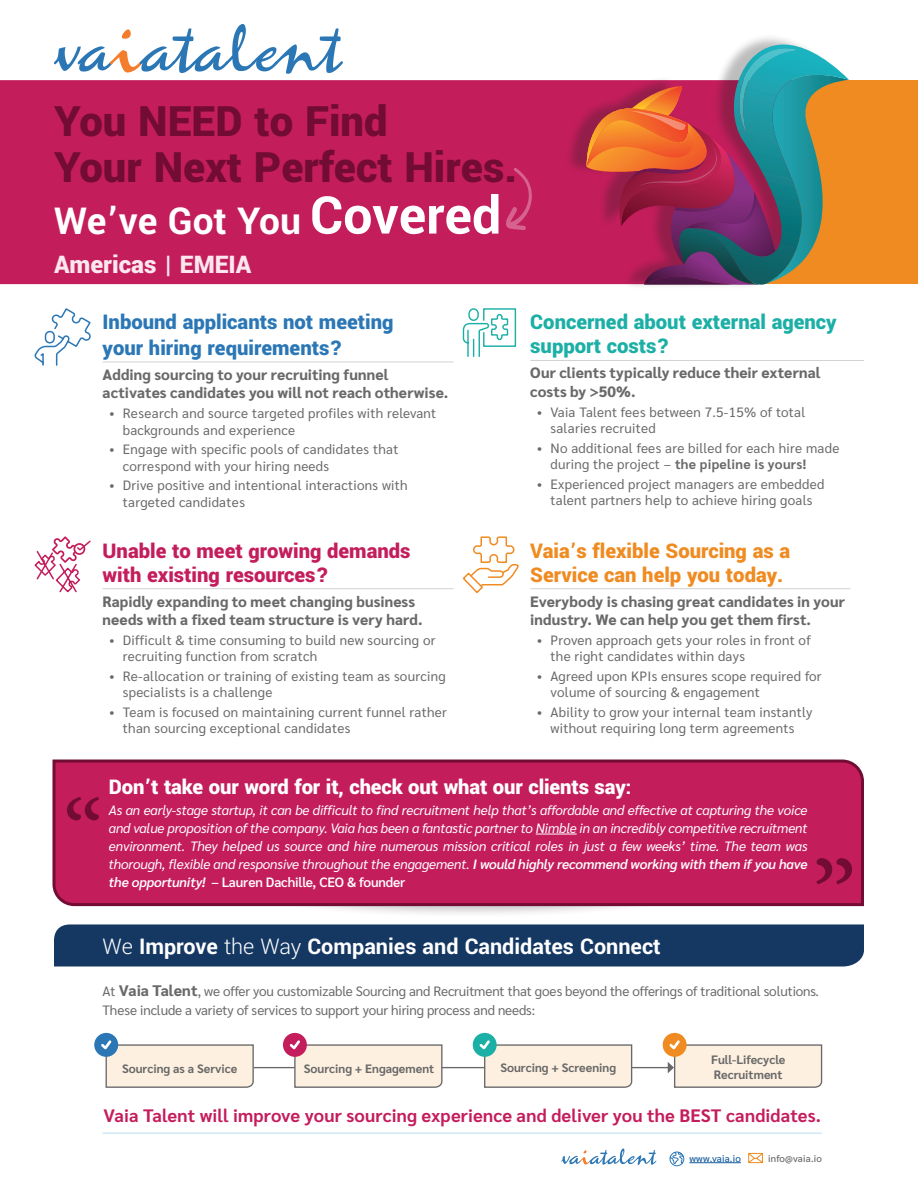
<style>
.page{position:relative;width:918px;height:1188px;background:#fff}
.page>*{position:absolute;margin:0;border:0;box-sizing:border-box;transform-origin:0 0}
.t1{font:113.4px "Minion Pro";color:#720c32}
.t2{font:102px "Minion Pro";color:#720c32}
.t3{font:900 46.5px/46.2px "Yantramanav";color:#720c32}
.t4{font:700 41.25px "Yantramanav";color:#fff}
.t5{font:700 37.5px "Yantramanav";color:#fff}
.t6{font:900 27px "Yantramanav";color:#fbe7ee}
.t7{font:700 24px "Yantramanav";color:#fff}
.t8{font:900 22.5px/25.5px "Yantramanav";color:#2b77b6}
.t9{font:900 22.5px/24px "Yantramanav";color:#c41d5c}
.t10{font:900 22.5px/24px "Yantramanav";color:#ef8b21}
.t11{font:900 22.5px "Yantramanav";letter-spacing:-.005em;color:#fff}
.t12{font:900 22.5px/24px "Yantramanav";color:#1bafa6}
.t13{font:700 18px "Sarabun";letter-spacing:.005em;color:#c41d5c}
.t14{font:800 15px/18.3px "Sarabun";letter-spacing:.01em;color:#696969}
.t15{font:13.5px/16.5px "Sarabun";letter-spacing:.02em;color:#696969}
.t16{font:italic 13.5px/18px "Sarabun";letter-spacing:-.01em;color:#fff;text-align:justify}
.t17{font:13.5px/18.8px "Sarabun";letter-spacing:-.01em;color:#696969}
.t18{font:700 12.15px/15px "Sarabun";color:#696969}
.t19{font:500 9.75px "Sarabun";letter-spacing:.02em;color:#696969}
.t20{font:500 9.75px "Sarabun";letter-spacing:.02em;color:#175d9e}
.s1{font-size:57.75px}
.s2{font-size:52.5px}
.s3{font-weight:700}
.s4{font-weight:600}
.s5{font-weight:600;font-style:normal}
.s6{font-weight:300}
.s7{font-weight:800;font-size:15.3px}
</style>
<div class="page">
<hr style="left:530px;top:360px;width:334px;height:1px;background:#d3d2d2">
<hr style="left:103px;top:362px;width:351px;height:1px;background:#d3d2d2">
<hr style="left:103px;top:588px;width:351px;height:1px;background:#d3d2d2">
<div style="left:54px;top:924px;width:810px;height:43px;background:#153863"></div>
<hr style="left:530px;top:588px;width:320px;height:1px;background:#d3d2d2">
<svg style="left:34px;top:308px;width:57px;height:58px"></svg>
<svg style="left:462px;top:308px;width:55px;height:49px"></svg>
<svg style="left:462px;top:536px;width:57px;height:58px"></svg>
<svg style="left:34px;top:536px;width:57px;height:57px"></svg>
<svg style="left:54px;top:24px;width:289px;height:50px"></svg>
<svg style="left:748px;top:1153px;width:15px;height:10px"></svg>
<svg style="left:669px;top:1151px;width:16px;height:16px"></svg>
<svg style="left:561px;top:1148px;width:95px;height:17px"></svg>
<hr style="left:689px;top:1162px;width:52px;height:1px;background:#175d9e">
<hr style="left:103px;top:1132px;width:719px;height:2px;background:#d1e7f6">
<hr style="left:254px;top:1067px;width:414px;height:1px;background:#696969">
<div style="left:94px;top:1033px;width:24px;height:24px;background:#2b77b6;border-radius:50%"></div>
<svg style="left:99px;top:1038px;width:155px;height:50px"></svg>
<div style="left:283px;top:1033px;width:24px;height:24px;background:#c41d5c;border-radius:50%"></div>
<svg style="left:287px;top:1038px;width:156px;height:50px"></svg>
<div style="left:473px;top:1033px;width:24px;height:24px;background:#1bafa6;border-radius:50%"></div>
<svg style="left:477px;top:1038px;width:156px;height:50px"></svg>
<div style="left:663px;top:1033px;width:24px;height:24px;background:#ef8b21;border-radius:50%"></div>
<svg style="left:667px;top:1038px;width:156px;height:50px"></svg>
<div style="left:245px;top:857px;width:448px;height:62px;background:#231f20;opacity:.25"></div>
<svg style="left:52px;top:759px;width:812px;height:149px;background:#c1205c"></svg>
<hr style="left:536px;top:834px;width:41px;height:1px;background:#fff">
<div style="left:762px;top:80px;width:156px;height:204px;background:#ef8b21"></div>
<div style="left:0;top:80px;width:564px;height:204px;background:#c41d5c"></div>
<svg style="left:506px;top:168px;width:26px;height:62px;background:#c82e68"></svg>
<div style="left:564px;top:33px;width:277px;height:269px;background:#231f20;opacity:.3"></div>
<svg style="left:585px;top:45px;width:264px;height:241px"></svg>
<h3 class="t3" style="left:54px;top:100px;width:465px">You NEED to Find<br>Your Next Perfect Hires.</h3>
<h3 class="t4" style="left:54px;top:195px;width:449px">We’ve Got You <span class="s1">Covered</span></h3>
<h3 class="t5" style="left:46px;top:204px;width:422px">We’ve Got You <span class="s2">Covered.</span></h3>
<h3 class="t6" style="left:54px;top:247px;width:199px">Americas | EMEIA</h3>
<h3 class="t8" style="left:103px;top:310px;width:292px">Inbound applicants not meeting your hiring requirements?</h3>
<p class="t14" style="left:103px;top:366px;width:347px">Adding sourcing to your recruiting funnel activates candidates you will not reach otherwise.</p>
<p class="t15" style="left:123px;top:405px;width:315px;text-indent:-14px">• Research and source targeted profiles with relevant backgrounds and experience</p>
<p class="t15" style="left:123px;top:441px;width:277px;text-indent:-14px">• Engage with specific pools of candidates that correspond with your hiring needs</p>
<p class="t15" style="left:123px;top:477px;width:286px;text-indent:-14px">• Drive positive and intentional interactions with targeted candidates</p>
<h3 class="t9" style="left:103px;top:539px;width:310px">Unable to meet growing demands with existing resources?</h3>
<p class="t14" style="left:103px;top:592px;width:321px">Rapidly expanding to meet changing business needs with a fixed team structure is very hard.</p>
<p class="t15" style="left:123px;top:632px;width:314px;text-indent:-14px">• Difficult &amp; time consuming to build new sourcing or recruiting function from scratch</p>
<p class="t15" style="left:123px;top:668px;width:324px;text-indent:-14px">• Re-allocation or training of existing team as sourcing specialists is a challenge</p>
<p class="t15" style="left:123px;top:704px;width:325px;text-indent:-14px">• Team is focused on maintaining current funnel rather than sourcing exceptional candidates</p>
<h3 class="t12" style="left:530px;top:311px;width:308px">Concerned about external agency support costs?</h3>
<p class="t14" style="left:530px;top:364px;width:292px">Our clients typically reduce their external costs by &gt;50%.</p>
<p class="t15" style="left:551px;top:404px;width:256px;text-indent:-14px">• Vaia Talent fees between 7.5-15% of total salaries recruited</p>
<p class="t15" style="left:551px;top:440px;width:290px;text-indent:-14px">• No additional fees are billed for each hire made during the project – <span class="s3">the pipeline is yours!</span></p>
<p class="t15" style="left:537px;top:476px;width:289px;text-align:center">• Experienced project managers are embedded talent partners help to achieve hiring goals</p>
<h3 class="t10" style="left:530px;top:539px;width:262px">Vaia’s flexible Sourcing as a<br>Service can help you today.</h3>
<p class="t14" style="left:530px;top:592px;width:316px">Everybody is chasing great candidates in your industry. We can help you get them first.</p>
<p class="t15" style="left:551px;top:632px;width:262px;text-indent:-14px">• Proven approach gets your roles in front of the right candidates within days</p>
<p class="t15" style="left:551px;top:668px;width:273px;text-indent:-14px">• Agreed upon KPIs ensures scope required for volume of sourcing &amp; engagement</p>
<p class="t15" style="left:537px;top:704px;width:277px;text-align:center">• Ability to grow your internal team instantly without requiring long term agreements</p>
<h2 class="t2" style="left:63px;top:769px;width:42px">“</h2>
<h3 class="t11" style="left:109px;top:772px;width:524px">Don’t take our word for it, check out what our clients say:</h3>
<p class="t16" style="left:109px;top:801px;width:700px">As an early-stage startup, it can be difficult to find recruitment help that’s affordable and effective at capturing the voice and value proposition of the company. Vaia has been a fantastic partner to Nimble in an incredibly competitive recruitment environment. They helped us source and hire numerous mission critical roles in just a few weeks’ time. The team was thorough, flexible and responsive throughout the engagement. <span class="s4">I would highly recommend working with them if you have the opportunity!</span> <span class="s5">– Lauren Dachille, CEO &amp; founder</span></p>
<h1 class="t1" style="left:857px;top:915px;width:47px;rotate:-180deg">“</h1>
<h3 class="t7" style="left:103px;top:932px;width:560px"><span class="s6">We</span> Improve <span class="s6">the Way</span> Companies and Candidates Connect</h3>
<p class="t17" style="left:103px;top:982px;width:718px">At <span class="s7">Vaia Talent</span>, we offer you customizable Sourcing and Recruitment that goes beyond the offerings of traditional solutions.<br>These include a variety of services to support your hiring process and needs:</p>
<p class="t18" style="left:122px;top:1061px;width:117px">Sourcing as a Service</p>
<p class="t18" style="left:304px;top:1061px;width:132px">Sourcing + Engagement</p>
<p class="t18" style="left:500px;top:1060px;width:117px">Sourcing + Screening</p>
<p class="t18" style="left:711px;top:1053px;width:76px">Full-Lifecycle<br>Recruitment</p>
<h3 class="t13" style="left:104px;top:1106px;width:719px">Vaia Talent will improve your sourcing experience and deliver you the BEST candidates.</h3>
<p class="t20" style="left:689px;top:1153px;width:53px">www.vaia.io</p>
<p class="t19" style="left:768px;top:1153px;width:55px">info@vaia.io</p>
</div>
